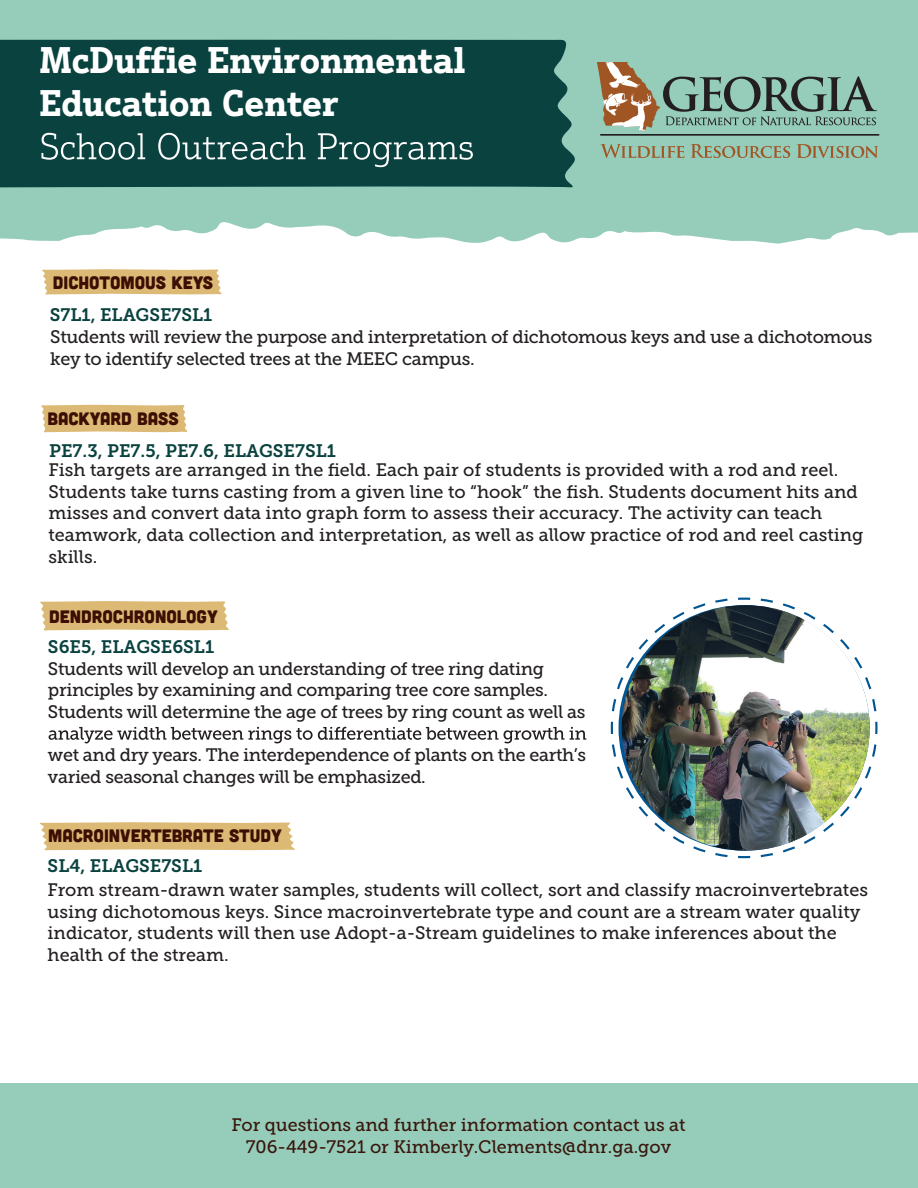
<style>
.page{position:relative;width:918px;height:1188px;background:#fff}
.page>*{position:absolute;margin:0;border:0;box-sizing:border-box;transform-origin:0 0}
.t1{font:700 36px/43.2px "Justus Pro";color:#fff}
.t2{font:18px/21.6px "Museo Slab 500";letter-spacing:-.005em;color:#231f20}
.t3{font:18px/21.6px "Museo Slab 500";color:#39160c;text-align:center}
.t4{font:18px "Museo Slab 700";color:#0a423f}
.t5{font:18px "Cubano";color:#3d0f04}
</style>
<div class="page">
<div style="left:0;top:1084px;width:918px;height:104px;background:#96ccba"></div>
<svg style="left:42px;top:269px;width:180px;height:26px"></svg>
<svg style="left:40px;top:601px;width:189px;height:30px"></svg>
<svg style="left:49px;top:727px;width:537px;height:16px"></svg>
<svg style="left:40px;top:822px;width:255px;height:28px"></svg>
<svg style="left:1px;top:0;width:917px;height:244px;fill:#96ccba"></svg>
<div style="left:1px;top:39px;width:576px;height:148px;background:#0a423f"></div>
<svg style="left:41px;top:133px;width:432px;height:34px"></svg>
<svg style="left:601px;top:144px;width:83px;height:14px"></svg>
<svg style="left:691px;top:144px;width:99px;height:14px"></svg>
<svg style="left:797px;top:144px;width:81px;height:14px"></svg>
<hr style="left:601px;top:134px;width:278px;height:2px;background:#231f20">
<svg style="left:597px;top:62px;width:280px;height:69px"></svg>
<svg style="left:41px;top:405px;width:146px;height:27px"></svg>
<svg style="left:0;top:0;width:1px;height:239px"></svg>
<svg style="left:610px;top:597px;width:268px;height:262px"></svg>
<img style="left:622px;top:605px;width:248px;height:246px">
<h1 class="t1" style="left:40px;top:38px;width:427px">McDuffie Environmental<br>Education Center</h1>
<p class="t5" style="left:53px;top:271px;width:162px">DICHOTOMOUS KEYS</p>
<p class="t4" style="left:50px;top:305px;width:164px">S7L1, ELAGSE7SL1</p>
<p class="t2" style="left:50px;top:326px;width:824px">Students will review the purpose and interpretation of dichotomous keys and use a dichotomous key to identify selected trees at the MEEC campus.</p>
<p class="t5" style="left:48px;top:407px;width:133px">BACKYARD BASS</p>
<p class="t4" style="left:49px;top:440px;width:288px">PE7.3, PE7.5, PE7.6, ELAGSE7SL1</p>
<p class="t2" style="left:48px;top:459px;width:817px">Fish targets are arranged in the field. Each pair of students is provided with a rod and reel.<br>Students take turns casting from a given line to “hook” the fish. Students document hits and misses and convert data into graph form to assess their accuracy. The activity can teach teamwork, data collection and interpretation, as well as allow practice of rod and reel casting skills.</p>
<p class="t5" style="left:49px;top:605px;width:170px">DENDROCHRONOLOGY</p>
<p class="t4" style="left:48px;top:637px;width:168px">S6E5, ELAGSE6SL1</p>
<p class="t2" style="left:48px;top:658px;width:539px">Students will develop an understanding of tree ring dating principles by examining and comparing tree core samples.<br>Students will determine the age of trees by ring count as well as</p>
<p class="t2" style="left:48px;top:744px;width:540px">wet and dry years. The interdependence of plants on the earth’s varied seasonal changes will be emphasized.</p>
<p class="t5" style="left:48px;top:824px;width:235px">MACROINVERTEBRATE STUDY</p>
<p class="t4" style="left:48px;top:855px;width:156px">SL4, ELAGSE7SL1</p>
<p class="t2" style="left:48px;top:879px;width:822px">From stream-drawn water samples, students will collect, sort and classify macroinvertebrates using dichotomous keys. Since macroinvertebrate type and count are a stream water quality indicator, students will then use Adopt-a-Stream guidelines to make inferences about the health of the stream.</p>
<p class="t3" style="left:231px;top:1114px;width:456px">For questions and further information contact us at<br>706-449-7521 or Kimberly.Clements@dnr.ga.gov</p>
</div>
